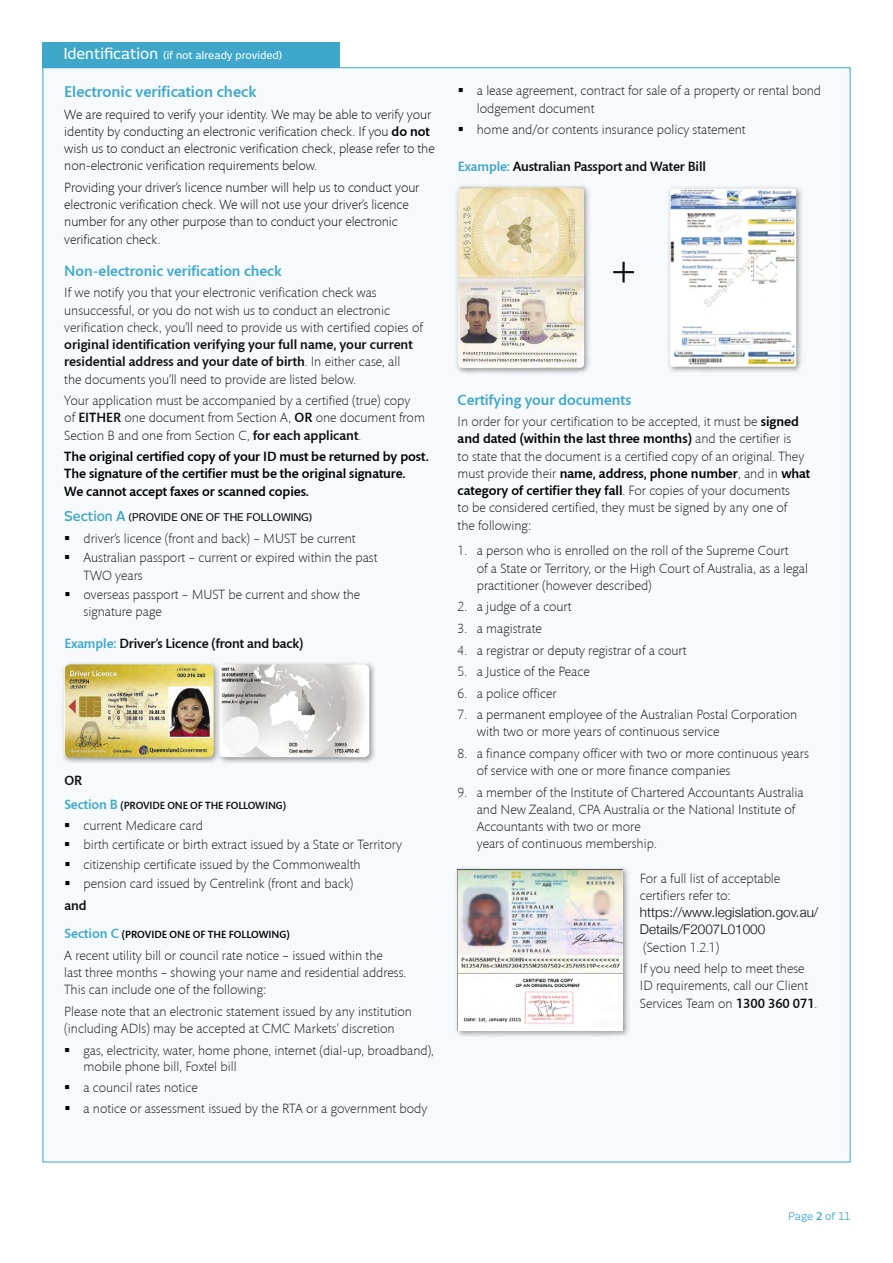
<style>
.page{position:relative;width:893px;height:1263px;background:#fff}
.page>*{position:absolute;margin:0;border:0;box-sizing:border-box;transform-origin:0 0}
.t1{font:300 53.85px "Mundo Sans";color:#0b0e13}
.t2{font:500 15.75px "Mundo Sans";color:#3ea7ca}
.t3{font:500 15px "Mundo Sans";color:#3ea7ca}
.t4{font:300 13.5px/17.2px "Mundo Sans";color:#0b0e13}
.t5{font:300 13.5px/17.2px "Mundo Sans";letter-spacing:-.005em;color:#000}
.t6{font:500 13.5px/17.2px "Mundo Sans";color:#0b0e13}
.t7{font:500 13.5px/17.2px "Mundo Sans";letter-spacing:-.005em;color:#000}
.t8{font:300 13.5px/17.2px "Helvetica Neue";color:#0b0e13}
.t9{font:500 10.5px "New June";color:#fff}
.t10{font:500 10.5px "New June";color:#0b0e13}
.t11{font:500 10.5px "Mundo Sans";letter-spacing:-.01em;color:#0b0e13}
.t12{font:500 10.5px "Mundo Sans";color:#000}
.t13{font:10.5px "New June";color:#3ea7ca}
.s1{font-size:15px}
.s2{font-weight:500}
.s3{font-weight:300}
.s4{font-weight:600;font-size:13.5px;color:#3ea7ca}
.s5{color:#000}
.s6{color:#3ea7ca}
.s7{font-size:13.5px;color:#3ea7ca}
.s8{font-weight:500;color:#000}
.s9{font-weight:600}
</style>
<div class="page">
<div style="left:43px;top:67px;width:807px;height:1095px;background:#f7fafc"></div>
<div style="left:43px;top:42px;width:297px;height:25px;background:#3ea7ca"></div>
<div style="left:61px;top:661px;width:315px;height:103px;background:#000;opacity:.4"></div>
<img style="left:64px;top:664px;width:150px;height:93px">
<img style="left:219px;top:664px;width:150px;height:93px">
<div style="left:454px;top:866px;width:176px;height:171px;background:#000;opacity:.4"></div>
<img style="left:458px;top:870px;width:165px;height:161px">
<div style="left:454px;top:184px;width:137px;height:191px;background:#000;opacity:.4"></div>
<img style="left:458px;top:187px;width:126px;height:181px">
<div style="left:666px;top:185px;width:137px;height:188px;background:#000;opacity:.4"></div>
<img style="left:670px;top:189px;width:126px;height:178px">
<p class="t9" style="left:64px;top:49px;width:220px"><span class="s1">Identification</span> (if not already provided)</p>
<p class="t2" style="left:64px;top:83px;width:194px">Electronic verification check</p>
<p class="t5" style="left:64px;top:106px;width:372px">We are required to verify your identity. We may be able to verify your identity by conducting an electronic verification check. If you <span class="s2">do not </span>wish us to conduct an electronic verification check, please refer to the non-electronic verification requirements below.</p>
<p class="t5" style="left:64px;top:179px;width:357px">Providing your driver’s licence number will help us to conduct your electronic verification check. We will not use your driver’s licence number for any other purpose than to conduct your electronic verification check.</p>
<p class="t3" style="left:64px;top:263px;width:219px">Non-electronic verification check</p>
<p class="t4" style="left:64px;top:285px;width:360px">If we notify you that your electronic verification check was unsuccessful, or you do not wish us to conduct an electronic verification check, you’ll need to provide us with certified copies of</p>
<p class="t6" style="left:64px;top:336px;width:350px">original identification verifying your full name, your current residential address and your date of birth<span class="s3">. In either case, all the documents you’ll need to provide are listed below.</span></p>
<p class="t4" style="left:64px;top:392px;width:362px">Your application must be accompanied by a certified (true) copy<br>of <span class="s2">EITHER</span> one document from Section A, <span class="s2">OR</span> one document from<br>Section B and one from Section C, <span class="s2">for each applicant</span>.</p>
<p class="t7" style="left:64px;top:448px;width:366px">The original certified copy of your ID must be returned by post.<br>The signature of the certifier must be the original signature.<br>We cannot accept faxes or scanned copies.</p>
<p class="t10" style="left:64px;top:511px;width:249px"><span class="s4">Section A</span> (PROVIDE ONE OF THE FOLLOWING)</p>
<p class="t4" style="left:64px;top:530px;width:293px"><span class="s5">▪</span> driver’s licence (front and back) – MUST be current</p>
<p class="t4" style="left:83px;top:550px;width:296px;text-indent:-19px"><span class="s5">▪</span> Australian passport – current or expired within the past<br>TWO years</p>
<p class="t4" style="left:83px;top:586px;width:278px;text-indent:-19px"><span class="s5">▪</span> overseas passport – MUST be current and show the signature page</p>
<p class="t6" style="left:64px;top:635px;width:241px"><span class="s6">Example:</span> Driver’s Licence (front and back)</p>
<p class="t6" style="left:64px;top:772px;width:19px">OR</p>
<p class="t11" style="left:64px;top:799px;width:223px"><span class="s7">Section B</span> (PROVIDE ONE OF THE FOLLOWING)</p>
<p class="t4" style="left:64px;top:817px;width:140px"><span class="s5">▪</span> current Medicare card</p>
<p class="t4" style="left:64px;top:837px;width:339px"><span class="s5">▪</span> birth certificate or birth extract issued by a State or Territory</p>
<p class="t4" style="left:64px;top:856px;width:298px"><span class="s5">▪</span> citizenship certificate issued by the Commonwealth</p>
<p class="t4" style="left:64px;top:873px;width:290px;line-height:21.5px"><span class="s5">▪</span> pension card issued by Centrelink (front and back) <span class="s2">and</span></p>
<p class="t12" style="left:64px;top:929px;width:227px"><span class="s7">Section C</span> (PROVIDE ONE OF THE FOLLOWING)</p>
<p class="t4" style="left:64px;top:947px;width:343px">A recent utility bill or council rate notice – issued within the<br>last three months – showing your name and residential address.<br>This can include one of the following:</p>
<p class="t4" style="left:64px;top:1003px;width:349px">Please note that an electronic statement issued by any institution (including ADIs) may be accepted at CMC Markets’ discretion</p>
<p class="t4" style="left:83px;top:1042px;width:352px;line-height:16.5px;text-indent:-19px"><span class="s5">▪</span> gas, electricity, water, home phone, internet (dial-up, broadband), mobile phone bill, Foxtel bill</p>
<p class="t4" style="left:64px;top:1079px;width:135px"><span class="s5">▪</span> a council rates notice</p>
<p class="t4" style="left:64px;top:1100px;width:365px"><span class="s5">▪</span> a notice or assessment issued by the RTA or a government body</p>
<p class="t4" style="left:477px;top:83px;width:346px;text-indent:-19px"><span class="s5">▪</span> a lease agreement, contract for sale of a property or rental bond lodgement document</p>
<p class="t4" style="left:458px;top:122px;width:289px"><span class="s5">▪</span> home and/or contents insurance policy statement</p>
<p class="t6" style="left:458px;top:158px;width:250px"><span class="s6">Example:</span> Australian Passport and Water Bill</p>
<h1 class="t1" style="left:610px;top:241px;width:29px">+</h1>
<p class="t3" style="left:458px;top:391px;width:175px">Certifying your documents</p>
<p class="t4" style="left:458px;top:413px;width:354px">In order for your certification to be accepted, it must be <span class="s8">signed and dated (within the last three months)</span> and the certifier is<br>to state that the document is a certified copy of an original. They must provide their <span class="s8">name, address, phone number</span>, and in <span class="s8">what category of certifier they fall</span>. For copies of your documents<br>to be considered certified, they must be signed by any one of<br>the following:</p>
<p class="t4" style="left:477px;top:543px;width:333px;text-indent:-19px">1. a person who is enrolled on the roll of the Supreme Court<br>of a State or Territory, or the High Court of Australia, as a legal practitioner (however described)</p>
<p class="t4" style="left:458px;top:599px;width:115px">2. a judge of a court</p>
<p class="t4" style="left:458px;top:620px;width:86px">3. a magistrate</p>
<p class="t4" style="left:458px;top:642px;width:230px">4. a registrar or deputy registrar of a court</p>
<p class="t4" style="left:458px;top:663px;width:134px">5. a Justice of the Peace</p>
<p class="t4" style="left:458px;top:685px;width:100px">6. a police officer</p>
<p class="t4" style="left:477px;top:706px;width:322px;text-indent:-19px">7. a permanent employee of the Australian Postal Corporation with two or more years of continuous service</p>
<p class="t4" style="left:477px;top:745px;width:334px;text-indent:-19px">8. a finance company officer with two or more continuous years of service with one or more finance companies</p>
<p class="t4" style="left:477px;top:784px;width:328px;text-indent:-19px">9. a member of the Institute of Chartered Accountants Australia and New Zealand, CPA Australia or the National Institute of Accountants with two or more<br>years of continuous membership.</p>
<p class="t4" style="left:640px;top:870px;width:142px">For a full list of acceptable certifiers refer to:</p>
<p class="t8" style="left:640px;top:903px;width:180px">https://www.legislation.gov.au/<br>Details/F2007L01000</p>
<p class="t4" style="left:640px;top:937px;width:166px;line-height:21.5px">(Section 1.2.1)<br>If you need help to meet these</p>
<p class="t4" style="left:640px;top:978px;width:179px">ID requirements, call our Client<br>Services Team on <span class="s2">1300 360 071</span>.</p>
<p class="t13" style="left:788px;top:1210px;width:64px">Page <span class="s9">2</span> of 11</p>
</div>
